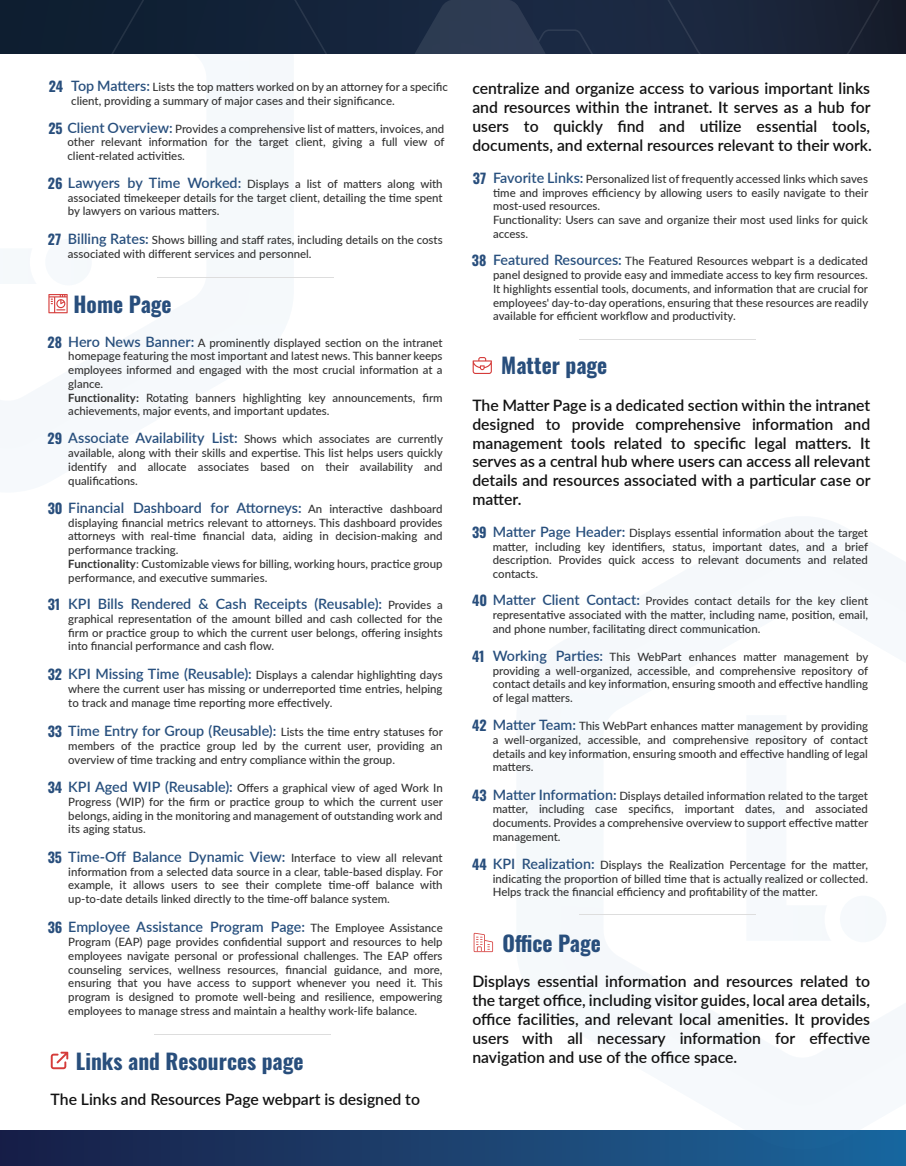
<style>
.page{position:relative;width:906px;height:1166px;background:#fff}
.page>*{position:absolute;margin:0;border:0;box-sizing:border-box;transform-origin:0 0}
.t1{font:21.45px "Oswald";color:#284e7c}
.t2{font:600 15.75px/18.9px "Lato";color:#131313;text-align:justify}
.t3{font:600 14.31px "Lato";color:#28507e}
.t4{font:600 14.31px "Lato";color:#284f7d}
.t5{font:14px "Oswald";color:#284e7c}
.t6{font:500 11.45px/13.7px "Lato";color:#333;text-align:justify}
.s1{font-family:"Oswald";font-weight:400;font-size:14px;color:#284e7c}
.s2{font-weight:600;font-size:14.31px;color:#284f7d}
.s3{font-weight:700}
.s4{font-weight:500;font-size:11.45px;color:#333}
.s5{font-weight:600;font-size:14.31px;color:#28507e}
</style>
<div class="page">
<div style="left:0;top:1130px;width:906px;height:36px;background:linear-gradient(to right,#1a1d44,#1c669d)"></div>
<svg style="left:516px;top:1130px;width:390px;height:19px;background:#1b578a"></svg>
<div style="left:840px;top:896px;width:46px;height:46px;background:#f6f9fc;border-radius:50%"></div>
<div style="left:45px;top:239px;width:47px;height:46px;background:#f6f9fc;border-radius:50%"></div>
<div style="left:0;top:0;width:906px;height:54px;background:linear-gradient(to bottom,#142339,#142339)"></div>
<svg style="left:639px;top:0;width:267px;height:54px;background:#192438"></svg>
<div style="left:85px;top:0;width:269px;height:54px;background:#112137"></div>
<svg style="left:413px;top:0;width:183px;height:54px;background:#24324b"></svg>
<hr style="left:157px;top:277px;width:176px;height:1px;background:#ddd">
<hr style="left:154px;top:1034px;width:177px;height:1px;background:#ddd">
<svg style="left:51px;top:1052px;width:17px;height:17px"></svg>
<svg style="left:48px;top:294px;width:20px;height:19px"></svg>
<svg style="left:473px;top:357px;width:19px;height:17px"></svg>
<hr style="left:579px;top:339px;width:176px;height:1px;background:#ddd">
<hr style="left:579px;top:914px;width:176px;height:1px;background:#ddd">
<svg style="left:474px;top:933px;width:19px;height:19px"></svg>
<p class="t6" style="left:71px;top:80px;width:378px;text-indent:-22px"><span class="s1">24</span> <span class="s2">Top Matters:</span> Lists the top matters worked on by an attorney for a specific client, providing a summary of major cases and their significance.</p>
<p class="t6" style="left:67px;top:121px;width:378px"><span class="s2">Client Overview:</span> Provides a comprehensive list of matters, invoices, and other relevant information for the target client, giving a full view of client-related activities.</p>
<p class="t5" style="left:48px;top:115px;width:16px">25</p>
<p class="t6" style="left:68px;top:176px;width:376px"><span class="s2">Lawyers by Time Worked:</span> Displays a list of matters along with associated timekeeper details for the target client, detailing the time spent by lawyers on various matters.</p>
<p class="t6" style="left:68px;top:233px;width:376px"><span class="s2">Billing Rates:</span> Shows billing and staff rates, including details on the costs associated with different services and personnel.</p>
<p class="t5" style="left:48px;top:171px;width:16px">26</p>
<p class="t5" style="left:48px;top:227px;width:15px">27</p>
<h1 class="t1" style="left:74px;top:285px;width:100px">Home Page</h1>
<p class="t5" style="left:48px;top:329px;width:16px">28</p>
<p class="t6" style="left:68px;top:335px;width:376px;text-align:left"><span class="s2">Hero News Banner:</span> A prominently displayed section on the intranet homepage featuring the most important and latest news. This banner keeps employees informed and engaged with the most crucial information at a glance.<br><span class="s3">Functionality:</span> Rotating banners highlighting key announcements, firm achievements, major events, and important updates.</p>
<p class="t6" style="left:68px;top:432px;width:376px"><span class="s2">Associate Availability List:</span> Shows which associates are currently available, along with their skills and expertise. This list helps users quickly identify and allocate associates based on their availability and qualifications.</p>
<p class="t4" style="left:68px;top:497px;width:376px">Financial Dashboard for Attorneys: <span class="s4">An interactive dashboard</span></p>
<p class="t6" style="left:68px;top:515px;width:376px;text-align:left">displaying financial metrics relevant to attorneys. This dashboard provides attorneys with real-time financial data, aiding in decision-making and performance tracking.<br><span class="s3">Functionality</span>: Customizable views for billing, working hours, practice group performance, and executive summaries.</p>
<p class="t3" style="left:68px;top:594px;width:376px">KPI Bills Rendered &amp; Cash Receipts (Reusable): <span class="s4">Provides a</span></p>
<p class="t6" style="left:68px;top:611px;width:376px">graphical representation of the amount billed and cash collected for the firm or practice group to which the current user belongs, offering insights into financial performance and cash flow.</p>
<p class="t6" style="left:68px;top:668px;width:376px"><span class="s5">KPI Missing Time (Reusable):</span> Displays a calendar highlighting days where the current user has missing or underreported time entries, helping to track and manage time reporting more effectively.</p>
<p class="t3" style="left:68px;top:720px;width:376px">Time Entry for Group (Reusable): <span class="s4">Lists the time entry statuses for</span></p>
<p class="t6" style="left:68px;top:738px;width:376px">members of the practice group led by the current user, providing an overview of time tracking and entry compliance within the group.</p>
<p class="t6" style="left:68px;top:781px;width:376px"><span class="s5">KPI Aged WIP (Reusable):</span> Offers a graphical view of aged Work In Progress (WIP) for the firm or practice group to which the current user belongs, aiding in the monitoring and management of outstanding work and its aging status.</p>
<p class="t5" style="left:48px;top:426px;width:16px">29</p>
<p class="t5" style="left:48px;top:496px;width:16px">30</p>
<p class="t5" style="left:48px;top:592px;width:14px">31</p>
<p class="t5" style="left:48px;top:662px;width:16px">32</p>
<p class="t5" style="left:48px;top:719px;width:16px">33</p>
<p class="t5" style="left:48px;top:775px;width:16px">34</p>
<p class="t3" style="left:68px;top:846px;width:376px">Time-Off Balance Dynamic View: <span class="s4">Interface to view all relevant</span></p>
<p class="t6" style="left:68px;top:864px;width:376px">information from a selected data source in a clear, table-based display. For example, it allows users to see their complete time-off balance with up-to-date details linked directly to the time-off balance system.</p>
<p class="t5" style="left:48px;top:845px;width:16px">35</p>
<p class="t3" style="left:68px;top:917px;width:376px">Employee Assistance Program Page: <span class="s4">The Employee Assistance</span></p>
<p class="t6" style="left:68px;top:935px;width:376px">Program (EAP) page provides confidential support and resources to help employees navigate personal or professional challenges. The EAP offers counseling services, wellness resources, financial guidance, and more, ensuring that you have access to support whenever you need it. This program is designed to promote well-being and resilience, empowering employees to manage stress and maintain a healthy work-life balance.</p>
<p class="t5" style="left:48px;top:915px;width:16px">36</p>
<h1 class="t1" style="left:76px;top:1042px;width:229px">Links and Resources page</h1>
<h2 class="t2" style="left:51px;top:1089px;width:371px">The Links and Resources Page webpart is designed to</h2>
<h2 class="t2" style="left:472px;top:78px;width:401px">centralize and organize access to various important links and resources within the intranet. It serves as a hub for users to quickly find and utilize essential tools, documents, and external resources relevant to their work.</h2>
<p class="t6" style="left:493px;top:171px;width:376px;text-align:left"><span class="s5">Favorite Links:</span> Personalized list of frequently accessed links which saves time and improves efficiency by allowing users to easily navigate to their most-used resources.<br>Functionality: Users can save and organize their most used links for quick access.</p>
<p class="t6" style="left:493px;top:254px;width:377px"><span class="s5">Featured Resources:</span> The Featured Resources webpart is a dedicated panel designed to provide easy and immediate access to key firm resources.<br>It highlights essential tools, documents, and information that are crucial for employees' day-to-day operations, ensuring that these resources are readily available for efficient workflow and productivity.</p>
<p class="t5" style="left:473px;top:166px;width:15px">37</p>
<p class="t5" style="left:472px;top:248px;width:16px">38</p>
<h1 class="t1" style="left:501px;top:346px;width:108px">Matter page</h1>
<p class="t2" style="left:472px;top:395px;width:400px">The Matter Page is a dedicated section within the intranet designed to provide comprehensive information and management tools related to specific legal matters. It serves as a central hub where users can access all relevant details and resources associated with a particular case or matter.</p>
<p class="t5" style="left:472px;top:519px;width:16px">39</p>
<p class="t6" style="left:493px;top:525px;width:377px"><span class="s2">Matter Page Header:</span> Displays essential information about the target matter, including key identifiers, status, important dates, and a brief description. Provides quick access to relevant documents and related contacts.</p>
<p class="t6" style="left:493px;top:594px;width:377px"><span class="s2">Matter Client Contact:</span> Provides contact details for the key client representative associated with the matter, including name, position, email, and phone number, facilitating direct communication.</p>
<p class="t6" style="left:493px;top:649px;width:377px"><span class="s2">Working Parties:</span> This WebPart enhances matter management by providing a well-organized, accessible, and comprehensive repository of contact details and key information, ensuring smooth and effective handling of legal matters.</p>
<p class="t6" style="left:493px;top:719px;width:377px"><span class="s2">Matter Team:</span> This WebPart enhances matter management by providing a well-organized, accessible, and comprehensive repository of contact details and key information, ensuring smooth and effective handling of legal matters.</p>
<p class="t5" style="left:472px;top:588px;width:17px">40</p>
<p class="t5" style="left:472px;top:644px;width:14px">41</p>
<p class="t5" style="left:472px;top:713px;width:16px">42</p>
<p class="t6" style="left:493px;top:788px;width:377px"><span class="s2">Matter Information:</span> Displays detailed information related to the target matter, including case specifics, important dates, and associated documents. Provides a comprehensive overview to support effective matter management.</p>
<p class="t5" style="left:472px;top:782px;width:16px">43</p>
<p class="t6" style="left:493px;top:857px;width:377px"><span class="s2">KPI Realization:</span> Displays the Realization Percentage for the matter, indicating the proportion of billed time that is actually realized or collected.<br>Helps track the financial efficiency and profitability of the matter.</p>
<p class="t5" style="left:472px;top:852px;width:16px">44</p>
<h1 class="t1" style="left:503px;top:924px;width:100px">Office Page</h1>
<p class="t2" style="left:472px;top:972px;width:399px">Displays essential information and resources related to the target office, including visitor guides, local area details, office facilities, and relevant local amenities. It provides users with all necessary information for effective navigation and use of the office space.</p>
</div>
